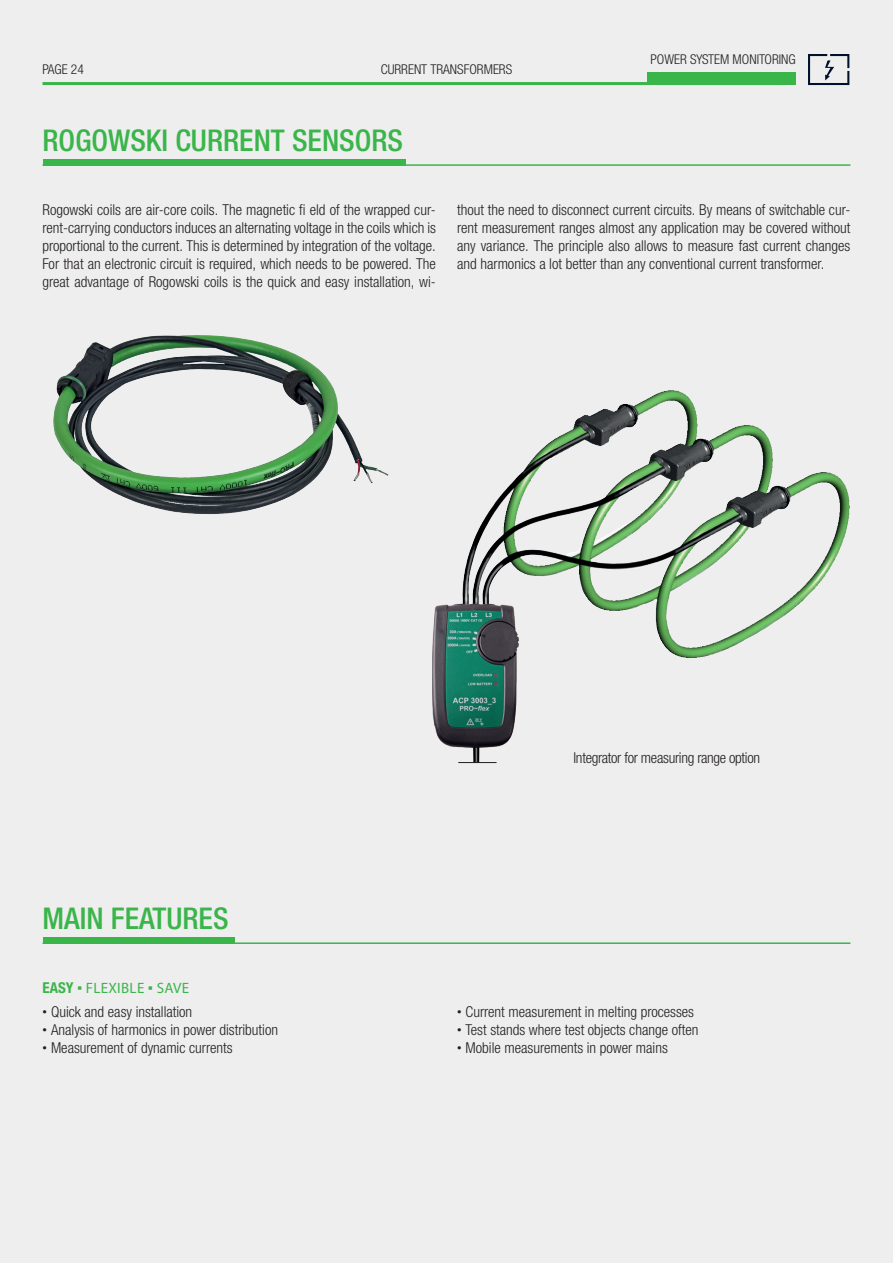
<style>
.page{position:relative;width:893px;height:1263px;background:#eeeeef}
.page>*{position:absolute;margin:0;border:0;box-sizing:border-box;transform-origin:0 0}
.t1{font:500 condensed 30px "Helvetica Neue LTW1 G";color:#3ab54a}
.t2{font:300 condensed 15px/18px "Helvetica Neue LTW1 G";color:#231f20;text-align:justify}
.t3{font:300 condensed 15px "Helvetica Neue LTW1 G";letter-spacing:-.02em;color:#231f20}
.t4{font:15px "Myriad Pro";letter-spacing:.02em;color:#3bb54b}
.t5{font:300 condensed 13.5px "Helvetica Neue LTW1 G";color:#231f20}
.s1{font-family:"Helvetica Neue LTW1 G";font-weight:700;font-stretch:condensed}
.s2{font-family:"Arial"}
.s3{font-size:9px}
</style>
<div class="page">
<hr style="left:43px;top:82px;width:738px;height:3px;background:#3ab54a">
<div style="left:647px;top:72px;width:149px;height:13px;background:#3ab54a"></div>
<svg style="left:808px;top:54px;width:41px;height:31px"></svg>
<hr style="left:43px;top:164px;width:807px;height:2px;background:#3ab54a">
<div style="left:43px;top:159px;width:362px;height:7px;background:#3ab54a"></div>
<img style="left:432px;top:390px;width:418px;height:374px">
<hr style="left:43px;top:942px;width:807px;height:2px;background:#3ab54a">
<div style="left:43px;top:937px;width:191px;height:7px;background:#3ab54a"></div>
<hr style="left:458px;top:762px;width:39px;height:1px;background:#231f20">
<img style="left:53px;top:335px;width:336px;height:179px">
<p class="t5" style="left:43px;top:62px;width:43px">PAGE 24</p>
<p class="t5" style="left:381px;top:62px;width:133px">CURRENT TRANSFORMERS</p>
<h1 class="t1" style="left:43px;top:123px;width:362px">ROGOWSKI CURRENT SENSORS</h1>
<p class="t5" style="left:650px;top:51px;width:147px">POWER SYSTEM MONITORING</p>
<p class="t2" style="left:43px;top:201px;width:395px">Rogowski coils are air-core coils. The magnetic fi eld of the wrapped cur&shy;rent-carrying conductors induces an alternating voltage in the coils which is proportional to the current. This is determined by integration of the voltage.<br>For that an electronic circuit is required, which needs to be powered. The great advantage of Rogowski coils is the quick and easy installation, wi-</p>
<p class="t2" style="left:457px;top:201px;width:395px">thout the need to disconnect current circuits. By means of switchable cur&shy;rent measurement ranges almost any application may be covered without any variance. The principle also allows to measure fast current changes and harmonics a lot better than any conventional current transformer.</p>
<h1 class="t1" style="left:43px;top:901px;width:188px">MAIN FEATURES</h1>
<p class="t4" style="left:43px;top:978px;width:148px"><span class="s1">EASY</span> <span class="s2">▪</span> FLEXIBLE <span class="s2">▪</span> SAVE</p>
<p class="t2" style="left:43px;top:1002px;width:151px"><span class="s3">•</span> Quick and easy installation</p>
<p class="t2" style="left:43px;top:1020px;width:237px"><span class="s3">•</span> Analysis of harmonics in power distribution</p>
<p class="t2" style="left:43px;top:1038px;width:191px"><span class="s3">•</span> Measurement of dynamic currents</p>
<p class="t3" style="left:573px;top:748px;width:188px">Integrator for measuring range option</p>
<p class="t2" style="left:457px;top:1002px;width:238px"><span class="s3">•</span> Current measurement in melting processes</p>
<p class="t2" style="left:457px;top:1020px;width:243px"><span class="s3">•</span> Test stands where test objects change often</p>
<p class="t2" style="left:457px;top:1038px;width:212px"><span class="s3">•</span> Mobile measurements in power mains</p>
</div>
